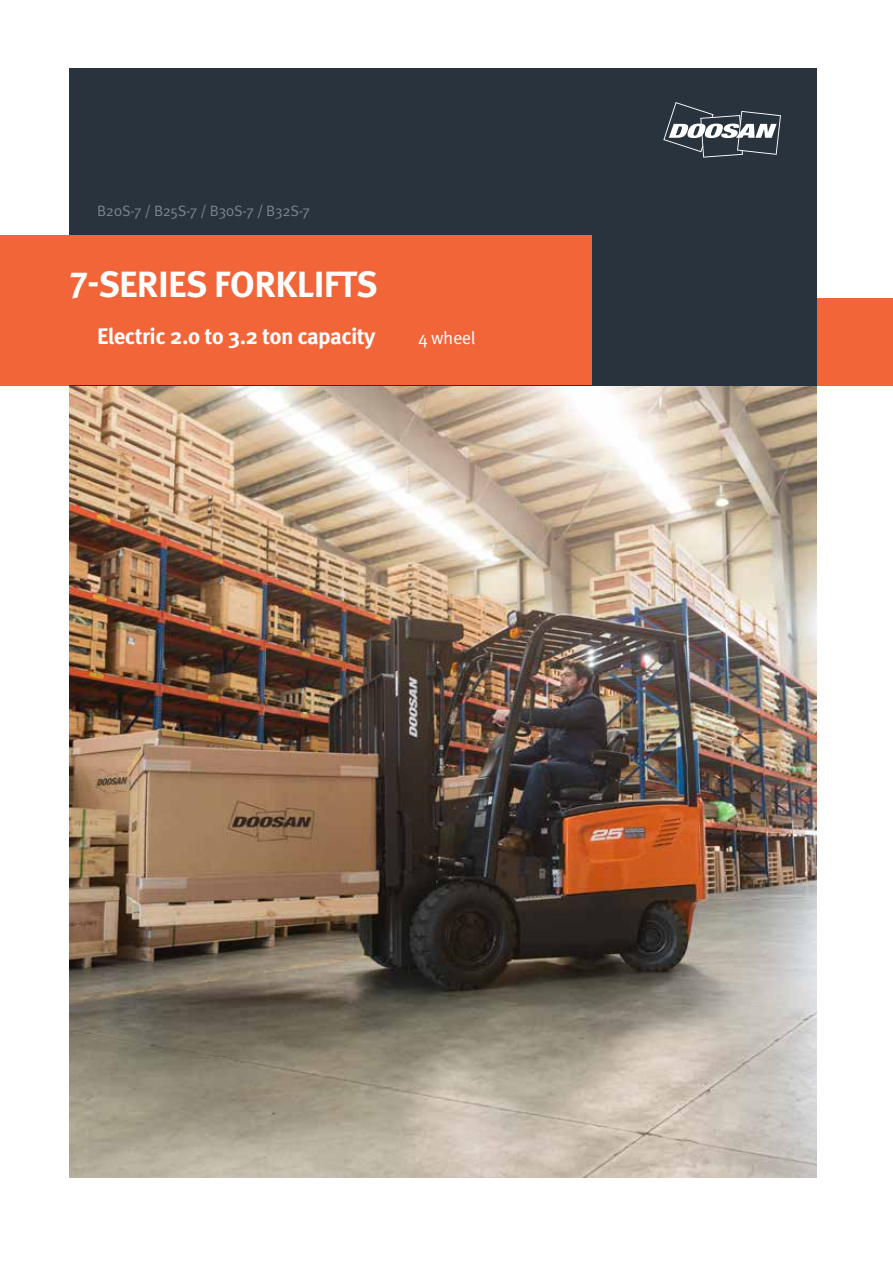
<style>
.page{position:relative;width:893px;height:1263px;background:#fff}
.page>*{position:absolute;margin:0;border:0;box-sizing:border-box;transform-origin:0 0}
.t1{font:700 36.45px "Meta Pro";letter-spacing:-.015em;color:#fff}
.t2{font:700 22.5px "Meta Pro";letter-spacing:-.025em;color:#fff}
.t3{font:18px "Meta Pro";letter-spacing:-.025em;color:#fff}
.t4{font:15px "Meta Pro";letter-spacing:-.025em;color:#7c8692}
</style>
<div class="page">
<img style="left:69px;top:385px;width:747px;height:793px">
<div style="left:0;top:298px;width:893px;height:87px;background:#f26539"></div>
<div style="left:69px;top:68px;width:747px;height:317px;background:#29333e"></div>
<div style="left:0;top:236px;width:592px;height:149px;background:#f26539"></div>
<svg style="left:663px;top:102px;width:118px;height:56px"></svg>
<p class="t4" style="left:97px;top:201px;width:214px">B20S-7 / B25S-7 / B30S-7 / B32S-7</p>
<h1 class="t1" style="left:69px;top:261px;width:310px">7-SERIES FORKLIFTS</h1>
<p class="t2" style="left:97px;top:322px;width:280px">Electric 2.0 to 3.2 ton capacity</p>
<p class="t3" style="left:418px;top:327px;width:59px">4 wheel</p>
</div>
